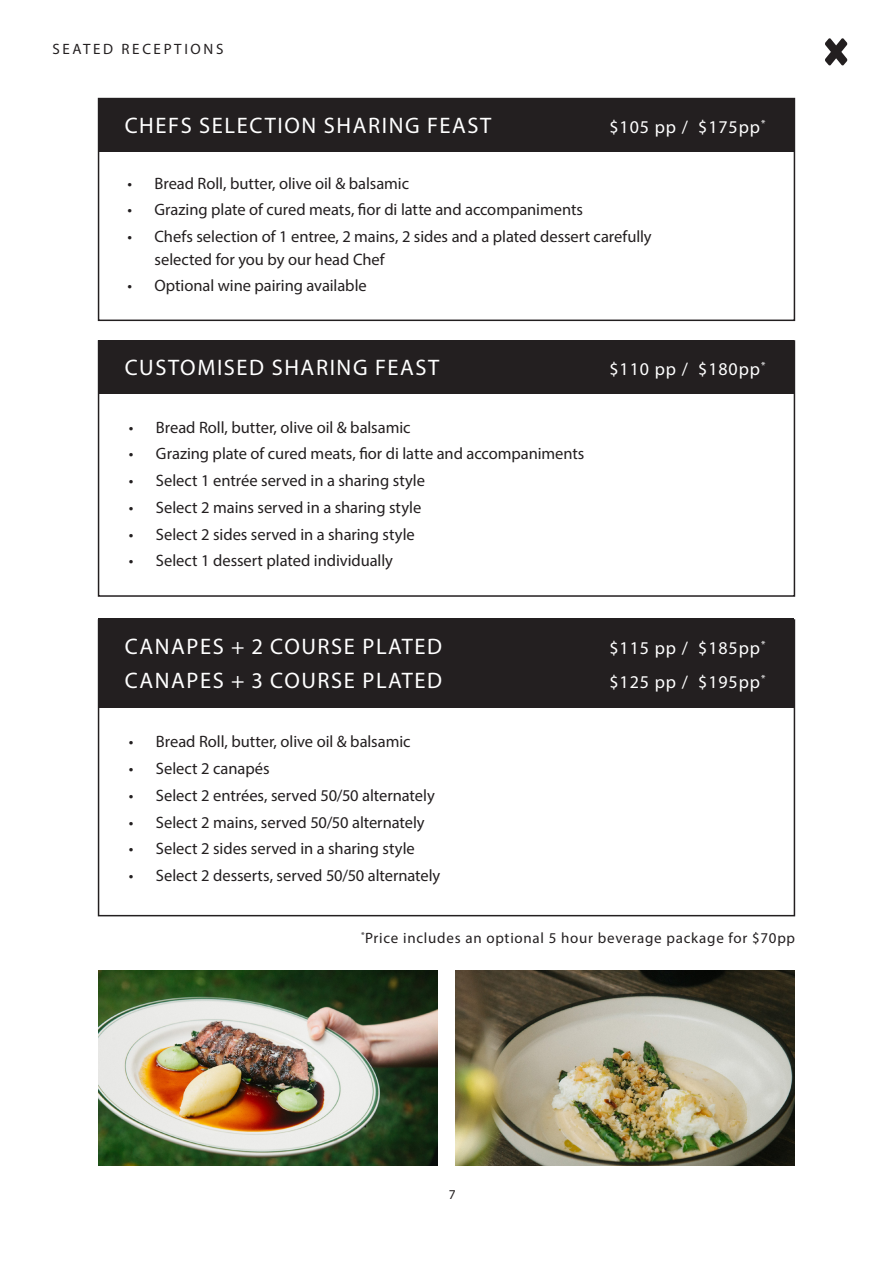
<style>
.page{position:relative;width:893px;height:1263px;background:#fff}
.page>*{position:absolute;margin:0;border:0;box-sizing:border-box;transform-origin:0 0}
.t1{font:22.5px "Myriad Pro";letter-spacing:.07em;color:#fff}
.t2{font:18px "Myriad Pro";letter-spacing:.05em;color:#fff}
.t3{font:16.5px/22.5px "Myriad Pro";color:#231f20}
.t4{font:15px "Myriad Pro";letter-spacing:.05em;color:#231f20}
.t5{font:15px "Myriad Pro";letter-spacing:.175em;color:#231f20}
.t6{font:13.5px "Myriad Pro";color:#231f20}
</style>
<div class="page">
<div style="left:99px;top:340px;width:695px;height:54px;background:#231f20"></div>
<div style="left:99px;top:619px;width:695px;height:89px;background:#231f20"></div>
<div style="left:98px;top:340px;width:697px;height:257px;border:2px solid #231f20"></div>
<div style="left:98px;top:619px;width:697px;height:297px;border:2px solid #231f20"></div>
<div style="left:99px;top:98px;width:695px;height:54px;background:#231f20"></div>
<div style="left:98px;top:98px;width:697px;height:223px;border:2px solid #231f20"></div>
<svg style="left:825px;top:38px;width:22px;height:27px"></svg>
<img style="left:99px;top:971px;width:338px;height:194px">
<img style="left:455px;top:971px;width:339px;height:194px">
<p class="t5" style="left:52px;top:40px;width:172px">SEATED RECEPTIONS</p>
<p class="t1" style="left:125px;top:111px;width:368px">CHEFS SELECTION SHARING FEAST</p>
<p class="t2" style="left:609px;top:116px;width:157px">$105 pp / $175pp<sup>*</sup></p>
<p class="t3" style="left:128px;top:172px;width:283px">• Bread Roll, butter, olive oil &amp; balsamic</p>
<p class="t3" style="left:128px;top:198px;width:457px">• Grazing plate of cured meats, fior di latte and accompaniments</p>
<p class="t3" style="left:155px;top:225px;width:499px;text-indent:-27px">• Chefs selection of 1 entree, 2 mains, 2 sides and a plated dessert carefully selected for you by our head Chef</p>
<p class="t3" style="left:128px;top:274px;width:241px">• Optional wine pairing available</p>
<p class="t1" style="left:125px;top:354px;width:316px">CUSTOMISED SHARING FEAST</p>
<p class="t3" style="left:129px;top:415px;width:283px">• Bread Roll, butter, olive oil &amp; balsamic</p>
<p class="t3" style="left:129px;top:442px;width:457px">• Grazing plate of cured meats, fior di latte and accompaniments</p>
<p class="t3" style="left:129px;top:469px;width:298px">• Select 1 entrée served in a sharing style</p>
<p class="t3" style="left:129px;top:496px;width:294px">• Select 2 mains served in a sharing style</p>
<p class="t3" style="left:129px;top:522px;width:287px">• Select 2 sides served in a sharing style</p>
<p class="t3" style="left:129px;top:549px;width:266px">• Select 1 dessert plated individually</p>
<p class="t2" style="left:609px;top:358px;width:157px">$110 pp / $180pp<sup>*</sup></p>
<p class="t1" style="left:125px;top:632px;width:319px">CANAPES + 2 COURSE PLATED</p>
<p class="t1" style="left:125px;top:667px;width:319px">CANAPES + 3 COURSE PLATED</p>
<p class="t3" style="left:129px;top:730px;width:283px">• Bread Roll, butter, olive oil &amp; balsamic</p>
<p class="t3" style="left:129px;top:757px;width:142px">• Select 2 canapés</p>
<p class="t3" style="left:129px;top:784px;width:307px">• Select 2 entrées, served 50/50 alternately</p>
<p class="t3" style="left:129px;top:811px;width:297px">• Select 2 mains, served 50/50 alternately</p>
<p class="t3" style="left:129px;top:837px;width:287px">• Select 2 sides served in a sharing style</p>
<p class="t3" style="left:129px;top:864px;width:313px">• Select 2 desserts, served 50/50 alternately</p>
<p class="t2" style="left:609px;top:636px;width:157px">$115 pp / $185pp<sup>*</sup></p>
<p class="t2" style="left:609px;top:671px;width:157px">$125 pp / $195pp<sup>*</sup></p>
<p class="t4" style="left:361px;top:929px;width:436px"><sup>*</sup>Price includes an optional 5 hour beverage package for $70pp</p>
<p class="t6" style="left:449px;top:1186px;width:8px">7</p>
</div>
